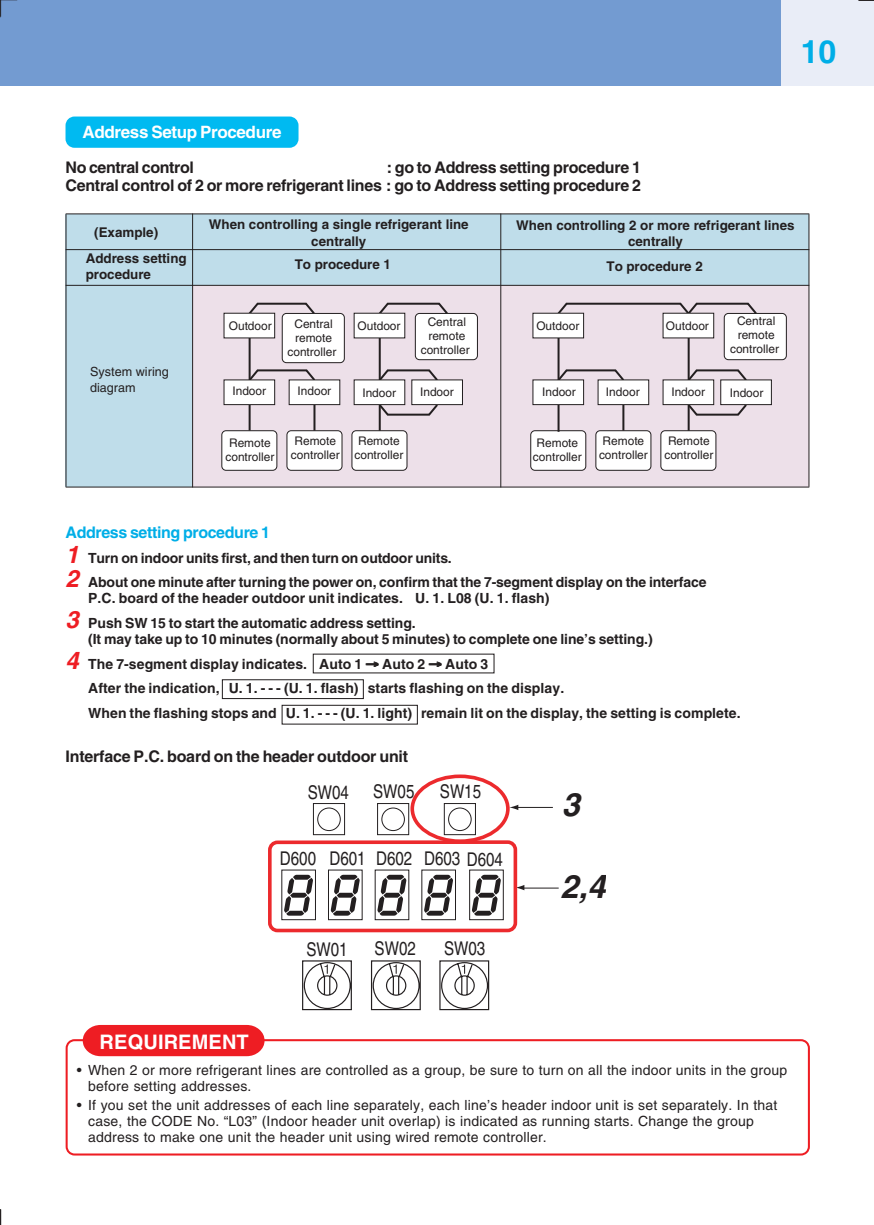
<style>
.page{position:relative;width:874px;height:1225px;background:#fff}
.page>*{position:absolute;margin:0;border:0;box-sizing:border-box;transform-origin:0 0}
.t1{font:italic 700 32.4px "Helvetica";color:#231f20}
.t2{font:700 32px "Helvetica";color:#00aee7}
.t3{font:700 20px "Helvetica";letter-spacing:.005em;color:#fff}
.t4{font:19px "Helvetica";color:#231f20;scale:.8 1}
.t5{font:700 17px "Helvetica";letter-spacing:-.02em;color:#fff}
.t6{font:700 16px/18px "Helvetica";letter-spacing:-.015em;color:#231f20;text-align:right}
.t7{font:700 16px "Helvetica";letter-spacing:-.025em;color:#00aee7}
.t8{font:700 14px/24.6px "Helvetica";letter-spacing:-.005em;color:#231f20}
.t9{font:14px/16px "Helvetica";letter-spacing:.015em;color:#231f20}
.t10{font:700 13.4px/16.4px "Helvetica";color:#231f20;text-align:center}
.t11{font:12.6px/15.6px "Helvetica";letter-spacing:.005em;color:#231f20}
.t12{font:11.8px/13.8px "Helvetica";color:#231f20;text-align:center}
.s1{font-style:italic;font-size:24px;color:#ee1d23}
</style>
<div class="page">
<div style="left:0;top:0;width:781px;height:85px;background:#739bd1"></div>
<div style="left:781px;top:0;width:92px;height:85px;background:#e9edf7"></div>
<svg style="left:0;top:1209px;width:1px;height:16px"></svg>
<svg style="left:858px;top:0;width:15px;height:1px"></svg>
<svg style="left:0;top:0;width:18px;height:18px"></svg>
<div style="left:83px;top:1025px;width:181px;height:13px;background:#ee1d23"></div>
<svg style="left:65px;top:116px;width:233px;height:32px;background:#08bcf1"></svg>
<svg style="left:65px;top:1038px;width:745px;height:118px"></svg>
<div style="left:66px;top:214px;width:742px;height:71px;background:#bfddea"></div>
<div style="left:66px;top:242px;width:126px;height:245px;background:#bfddea"></div>
<div style="left:192px;top:286px;width:616px;height:201px;background:#ede0e9"></div>
<hr style="left:65px;top:214px;width:1px;height:273px;background:#231f20">
<hr style="left:192px;top:213px;width:1px;height:274px;background:#231f20">
<hr style="left:500px;top:213px;width:1px;height:274px;background:#231f20">
<hr style="left:808px;top:214px;width:1px;height:273px;background:#231f20">
<hr style="left:66px;top:213px;width:742px;height:1px;background:#231f20">
<hr style="left:66px;top:249px;width:742px;height:1px;background:#231f20">
<hr style="left:66px;top:285px;width:742px;height:1px;background:#231f20">
<hr style="left:66px;top:486px;width:742px;height:1px;background:#231f20">
<svg style="left:247px;top:302px;width:70px;height:132px"></svg>
<div style="left:224px;top:313px;width:50px;height:25px;background:#fff"></div>
<div style="left:223px;top:313px;width:52px;height:25px;border:1px solid #231f20"></div>
<div style="left:282px;top:313px;width:62px;height:50px;background:#fff;border-radius:4px"></div>
<div style="left:281px;top:313px;width:63px;height:50px;border:1px solid #231f20;border-radius:4px"></div>
<div style="left:224px;top:380px;width:50px;height:24px;background:#fff"></div>
<div style="left:223px;top:379px;width:52px;height:26px;border:1px solid #231f20"></div>
<div style="left:289px;top:380px;width:50px;height:24px;background:#fff"></div>
<div style="left:288px;top:379px;width:52px;height:26px;border:1px solid #231f20"></div>
<div style="left:222px;top:431px;width:55px;height:39px;background:#fff;border-radius:4px"></div>
<div style="left:221px;top:430px;width:56px;height:41px;border:1px solid #231f20;border-radius:4px"></div>
<div style="left:287px;top:431px;width:55px;height:39px;background:#fff;border-radius:4px"></div>
<div style="left:286px;top:430px;width:56px;height:41px;border:1px solid #231f20;border-radius:4px"></div>
<svg style="left:377px;top:302px;width:72px;height:132px"></svg>
<div style="left:354px;top:313px;width:50px;height:25px;background:#fff"></div>
<div style="left:353px;top:313px;width:52px;height:25px;border:1px solid #231f20"></div>
<div style="left:415px;top:313px;width:62px;height:47px;background:#fff;border-radius:4px"></div>
<div style="left:414px;top:313px;width:63px;height:47px;border:1px solid #231f20;border-radius:4px"></div>
<div style="left:354px;top:380px;width:50px;height:24px;background:#fff"></div>
<div style="left:353px;top:379px;width:52px;height:26px;border:1px solid #231f20"></div>
<div style="left:411px;top:380px;width:51px;height:24px;background:#fff"></div>
<div style="left:411px;top:379px;width:51px;height:26px;border:1px solid #231f20"></div>
<div style="left:352px;top:431px;width:55px;height:39px;background:#fff;border-radius:4px"></div>
<div style="left:351px;top:430px;width:56px;height:41px;border:1px solid #231f20;border-radius:4px"></div>
<svg style="left:530px;top:302px;width:257px;height:169px"></svg>
<div style="left:662px;top:380px;width:51px;height:24px;background:#fff"></div>
<div style="left:662px;top:379px;width:51px;height:26px;border:1px solid #231f20"></div>
<div style="left:720px;top:380px;width:51px;height:24px;background:#fff"></div>
<div style="left:719px;top:379px;width:52px;height:26px;border:1px solid #231f20"></div>
<div style="left:660px;top:431px;width:55px;height:39px;background:#fff;border-radius:4px"></div>
<div style="left:660px;top:430px;width:56px;height:41px;border:1px solid #231f20;border-radius:4px"></div>
<svg style="left:302px;top:960px;width:50px;height:50px"></svg>
<svg style="left:370px;top:960px;width:51px;height:50px"></svg>
<svg style="left:439px;top:960px;width:50px;height:50px"></svg>
<svg style="left:312px;top:802px;width:164px;height:33px"></svg>
<svg style="left:424px;top:874px;width:29px;height:41px"></svg>
<div style="left:469px;top:869px;width:34px;height:51px;border:1px solid #231f20"></div>
<svg style="left:472px;top:874px;width:28px;height:41px"></svg>
<svg style="left:377px;top:874px;width:29px;height:41px"></svg>
<div style="left:328px;top:869px;width:34px;height:51px;border:1px solid #231f20"></div>
<svg style="left:330px;top:874px;width:29px;height:41px"></svg>
<div style="left:281px;top:869px;width:35px;height:51px;border:1px solid #231f20"></div>
<svg style="left:284px;top:874px;width:29px;height:41px"></svg>
<hr style="left:516px;top:807px;width:36px;height:1px;background:#231f20">
<svg style="left:509px;top:804px;width:9px;height:6px"></svg>
<svg style="left:517px;top:885px;width:7px;height:5px"></svg>
<div style="left:268px;top:840px;width:249px;height:92px;border:4px solid #ec2a2d;border-radius:8px"></div>
<div style="left:410px;top:774px;width:99px;height:69px;border:4px solid #ec2a2d;border-radius:50%"></div>
<hr style="left:522px;top:887px;width:36px;height:1px;background:#231f20">
<svg style="left:221px;top:653px;width:274px;height:72px"></svg>
<h2 class="t2" style="left:800px;top:40px;width:37px">10</h2>
<p class="t5" style="left:82px;top:126px;width:200px">Address Setup Procedure</p>
<p class="t6" style="left:65px;top:160px;width:130px">No central control</p>
<p class="t6" style="left:65px;top:160px;width:576px">: go to Address setting procedure 1<br>Central control of 2 or more refrigerant lines : go to Address setting procedure 2</p>
<p class="t10" style="left:94px;top:225px;width:65px">(Example)</p>
<p class="t10" style="left:209px;top:218px;width:261px">When controlling a single refrigerant line centrally</p>
<p class="t10" style="left:516px;top:218px;width:280px">When controlling 2 or more refrigerant lines centrally</p>
<p class="t10" style="left:86px;top:251px;width:102px;text-align:left">Address setting procedure</p>
<p class="t10" style="left:294px;top:258px;width:98px">To procedure 1</p>
<p class="t10" style="left:606px;top:259px;width:98px">To procedure 2</p>
<p class="t11" style="left:90px;top:365px;width:80px">System wiring diagram</p>
<p class="t12" style="left:229px;top:320px;width:44px">Outdoor</p>
<p class="t12" style="left:294px;top:318px;width:40px">Central</p>
<p class="t12" style="left:357px;top:320px;width:44px">Outdoor</p>
<p class="t12" style="left:287px;top:332px;width:50px">remote controller</p>
<p class="t12" style="left:420px;top:316px;width:50px">Central remote controller</p>
<p class="t12" style="left:729px;top:315px;width:50px">Central remote controller</p>
<p class="t12" style="left:536px;top:320px;width:44px">Outdoor</p>
<p class="t12" style="left:665px;top:320px;width:44px">Outdoor</p>
<p class="t12" style="left:232px;top:385px;width:35px">Indoor</p>
<p class="t12" style="left:297px;top:385px;width:35px">Indoor</p>
<p class="t12" style="left:362px;top:387px;width:35px">Indoor</p>
<p class="t12" style="left:420px;top:386px;width:35px">Indoor</p>
<p class="t12" style="left:542px;top:386px;width:35px">Indoor</p>
<p class="t12" style="left:605px;top:386px;width:35px">Indoor</p>
<p class="t12" style="left:671px;top:386px;width:35px">Indoor</p>
<p class="t12" style="left:729px;top:387px;width:35px">Indoor</p>
<p class="t12" style="left:225px;top:437px;width:50px">Remote controller</p>
<p class="t12" style="left:291px;top:435px;width:50px">Remote controller</p>
<p class="t12" style="left:354px;top:435px;width:50px">Remote controller</p>
<p class="t12" style="left:532px;top:437px;width:50px">Remote controller</p>
<p class="t12" style="left:598px;top:435px;width:50px">Remote controller</p>
<p class="t12" style="left:664px;top:435px;width:50px">Remote controller</p>
<p class="t7" style="left:65px;top:526px;width:206px">Address setting procedure 1</p>
<p class="t8" style="left:65px;top:547px;width:642px"><span class="s1">1</span> Turn on indoor units first, and then turn on outdoor units.<br><span class="s1">2</span> About one minute after turning the power on, confirm that the 7-segment display on the interface</p>
<p class="t8" style="left:65px;top:587px;width:485px;text-indent:23px">P.C. board of the header outdoor unit indicates. U. 1. L08 (U. 1. flash)<br><span class="s1">3</span> Push SW 15 to start the automatic address setting.</p>
<p class="t8" style="left:88px;top:628px;width:565px">(It may take up to 10 minutes (normally about 5 minutes) to complete one line’s setting.)</p>
<p class="t8" style="left:65px;top:652px;width:424px"><span class="s1">4</span> The 7-segment display indicates. Auto 1 □ Auto 2 □ Auto 3</p>
<p class="t8" style="left:88px;top:677px;width:477px">After the indication, U. 1. - - - (U. 1. flash) starts flashing on the display.</p>
<p class="t8" style="left:88px;top:702px;width:653px">When the flashing stops and U. 1. - - - (U. 1. light) remain lit on the display, the setting is complete.</p>
<p class="t6" style="left:65px;top:749px;width:344px">Interface P.C. board on the header outdoor unit</p>
<h3 class="t4" style="left:307px;top:785px;width:53px">SW04</h3>
<h3 class="t4" style="left:373px;top:784px;width:53px">SW05</h3>
<h3 class="t4" style="left:439px;top:784px;width:53px">SW15</h3>
<h3 class="t4" style="left:280px;top:851px;width:280px">D600 D601 D602 D603 D604</h3>
<h3 class="t4" style="left:306px;top:942px;width:53px">SW01</h3>
<h3 class="t4" style="left:374px;top:941px;width:53px">SW02</h3>
<h3 class="t4" style="left:444px;top:941px;width:53px">SW03</h3>
<h1 class="t1" style="left:561px;top:792px;width:20px">3</h1>
<h1 class="t1" style="left:560px;top:874px;width:47px">2,4</h1>
<h3 class="t3" style="left:100px;top:1034px;width:151px">REQUIREMENT</h3>
<p class="t9" style="left:88px;top:1063px;width:700px;text-indent:-11px">• When 2 or more refrigerant lines are controlled as a group, be sure to turn on all the indoor units in the group before setting addresses.</p>
<p class="t9" style="left:88px;top:1098px;width:690px;text-indent:-11px">• If you set the unit addresses of each line separately, each line’s header indoor unit is set separately. In that case, the CODE No. “L03” (Indoor header unit overlap) is indicated as running starts. Change the group address to make one unit the header unit using wired remote controller.</p>
</div>
